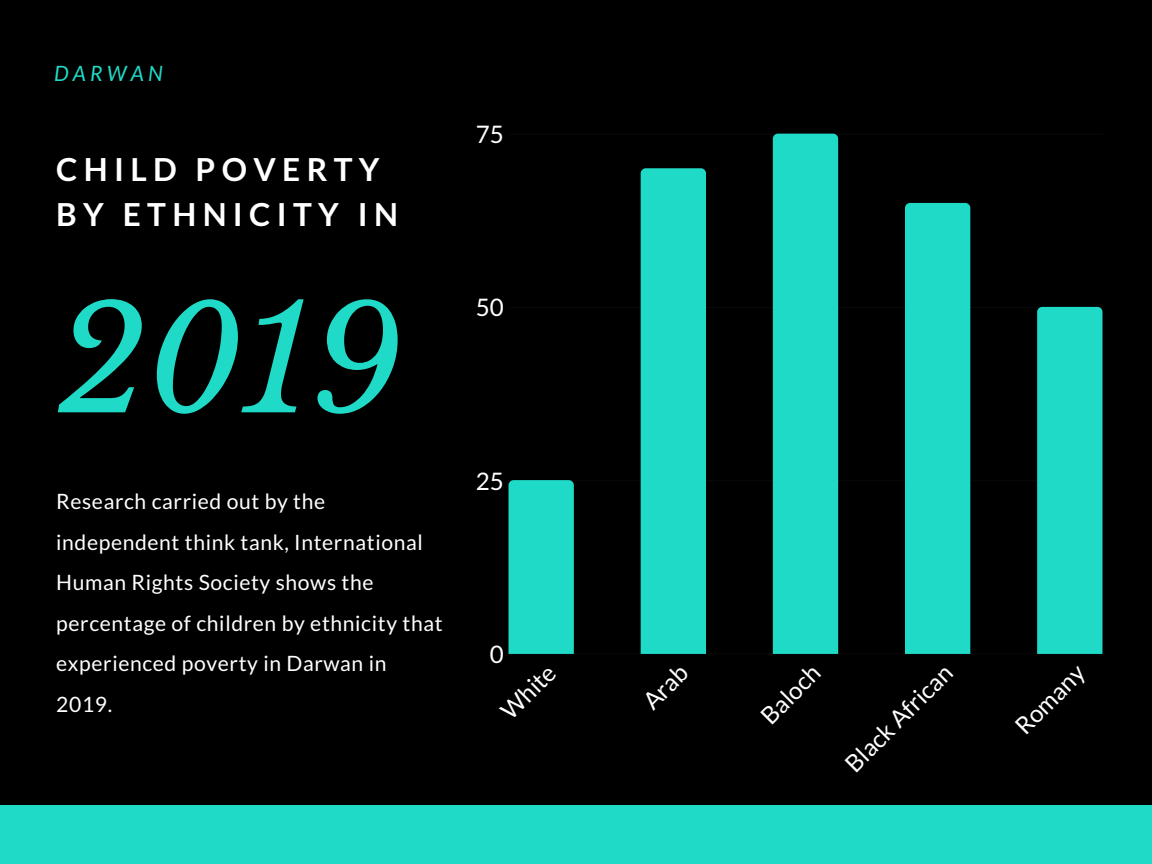
<style>
.page{position:relative;width:1152px;height:864px;background:#000}
.page>*{position:absolute;margin:0;border:0;box-sizing:border-box;transform-origin:0 0}
.t1{font:italic 144.9px "Libre Baskerville";color:#1fdac7}
.t2{font:700 31.65px/45px "Lato";letter-spacing:.2em;color:#fff}
.t3{font:24.15px "Lato";color:#fff}
.t4{font:21.15px/40.5px "Lato";letter-spacing:.03em;color:#fff}
.t5{font:italic 21.15px "Lato";letter-spacing:.2em;color:#1fdac7}
</style>
<div class="page">
<hr style="left:509px;top:134px;width:593px;height:1px;background:#222">
<hr style="left:509px;top:307px;width:593px;height:1px;background:#222">
<hr style="left:509px;top:480px;width:593px;height:1px;background:#222">
<hr style="left:509px;top:653px;width:593px;height:2px;background:#222">
<div style="left:509px;top:480px;width:65px;height:174px;background:#1fdac7"></div>
<div style="left:641px;top:168px;width:65px;height:486px;background:#1fdac7"></div>
<div style="left:773px;top:134px;width:65px;height:520px;background:#1fdac7"></div>
<div style="left:905px;top:203px;width:65px;height:451px;background:#1fdac7"></div>
<svg style="left:1037px;top:307px;width:65px;height:347px;background:#1ed7c4"></svg>
<div style="left:0;top:806px;width:1152px;height:58px;background:#1fdac7"></div>
<p class="t5" style="left:54px;top:60px;width:110px">DARWAN</p>
<p class="t2" style="left:56px;top:146px;width:343px">CHILD POVERTY<br>BY ETHNICITY IN</p>
<p class="t1" style="left:56px;top:272px;width:348px">2019</p>
<p class="t4" style="left:56px;top:481px;width:388px">Research carried out by the independent think tank, International<br>Human Rights Society shows the percentage of children by ethnicity that experienced poverty in Darwan in<br>2019.</p>
<p class="t3" style="left:476px;top:119px;width:30px">75</p>
<p class="t3" style="left:476px;top:293px;width:30px">50</p>
<p class="t3" style="left:476px;top:466px;width:30px">25</p>
<p class="t3" style="left:490px;top:639px;width:16px">0</p>
<p class="t3" style="left:494px;top:704px;width:67px;rotate:-45deg">White</p>
<p class="t3" style="left:637px;top:695px;width:53px;rotate:-45deg">Arab</p>
<p class="t3" style="left:754px;top:709px;width:74px;rotate:-45deg">Baloch</p>
<p class="t3" style="left:839px;top:757px;width:141px;rotate:-45deg">Black African</p>
<p class="t3" style="left:1009px;top:719px;width:88px;rotate:-45deg">Romany</p>
</div>
